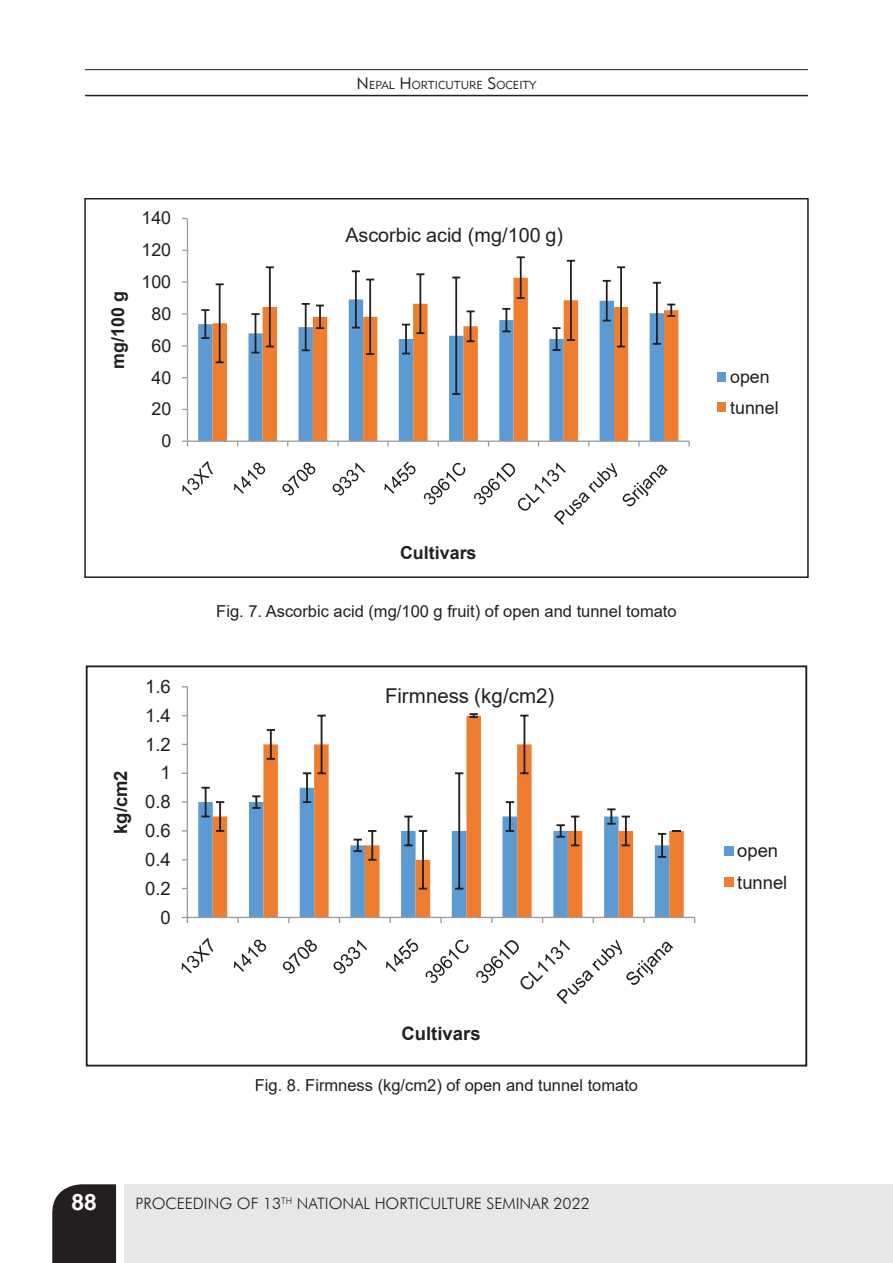
<style>
.page{position:relative;width:893px;height:1263px;background:#fff}
.page>*{position:absolute;margin:0;border:0;box-sizing:border-box;transform-origin:0 0}
.t1{font:700 22.5px "Helvetica";color:#fff}
.t2{font:20.4px "Arial";color:#231f20}
.t3{font:19.8px "Arial";color:#231f20}
.t4{font:18.45px/31.7px "Arial";color:#231f20}
.t5{font:700 18.45px "Arial";color:#231f20}
.t6{font:17.85px/30.6px "Arial";color:#231f20}
.t7{font:700 17.85px "Arial";color:#231f20}
.t8{font:16.5px "Arial";color:#231f20}
.t9{font:300 15.75px "Futura BT";color:#231f20}
.t10{font:11.55px "Geometric 415 BT Lite A";color:#231f20}
.s1{font-size:16.5px}
</style>
<div class="page">
<div style="left:125px;top:1184px;width:768px;height:79px;background:#e6e7e9"></div>
<div style="left:52px;top:1184px;width:64px;height:79px;background:#231f20"></div>
<hr style="left:85px;top:95px;width:723px;height:1px;background:#231f20">
<hr style="left:85px;top:69px;width:723px;height:1px;background:#231f20">
<svg style="left:198px;top:309px;width:15px;height:132px;background:#73a5d3"></svg>
<svg style="left:213px;top:278px;width:465px;height:163px"></svg>
<hr style="left:204px;top:310px;width:2px;height:28px;background:#231f20">
<svg style="left:201px;top:337px;width:8px;height:2px"></svg>
<svg style="left:201px;top:309px;width:8px;height:2px"></svg>
<hr style="left:255px;top:314px;width:1px;height:39px;background:#231f20">
<svg style="left:251px;top:313px;width:9px;height:2px"></svg>
<hr style="left:305px;top:304px;width:2px;height:46px;background:#231f20">
<svg style="left:302px;top:349px;width:8px;height:2px"></svg>
<svg style="left:302px;top:303px;width:8px;height:2px"></svg>
<hr style="left:355px;top:271px;width:2px;height:57px;background:#231f20">
<svg style="left:352px;top:270px;width:8px;height:2px"></svg>
<hr style="left:405px;top:325px;width:2px;height:29px;background:#231f20">
<hr style="left:455px;top:277px;width:2px;height:117px;background:#231f20">
<svg style="left:452px;top:393px;width:8px;height:2px"></svg>
<hr style="left:505px;top:309px;width:2px;height:22px;background:#231f20">
<svg style="left:502px;top:330px;width:8px;height:2px"></svg>
<svg style="left:502px;top:308px;width:8px;height:2px"></svg>
<svg style="left:552px;top:327px;width:9px;height:24px"></svg>
<hr style="left:606px;top:281px;width:2px;height:40px;background:#231f20">
<svg style="left:603px;top:280px;width:8px;height:2px"></svg>
<hr style="left:656px;top:283px;width:2px;height:61px;background:#231f20">
<svg style="left:653px;top:343px;width:8px;height:2px"></svg>
<svg style="left:653px;top:282px;width:8px;height:2px"></svg>
<hr style="left:219px;top:284px;width:2px;height:78px;background:#231f20">
<svg style="left:216px;top:361px;width:8px;height:2px"></svg>
<svg style="left:216px;top:283px;width:8px;height:2px"></svg>
<hr style="left:269px;top:267px;width:2px;height:80px;background:#231f20">
<svg style="left:266px;top:266px;width:8px;height:2px"></svg>
<hr style="left:319px;top:305px;width:2px;height:23px;background:#231f20">
<svg style="left:316px;top:327px;width:8px;height:2px"></svg>
<hr style="left:369px;top:280px;width:2px;height:74px;background:#231f20">
<svg style="left:366px;top:353px;width:8px;height:2px"></svg>
<hr style="left:419px;top:274px;width:2px;height:59px;background:#231f20">
<svg style="left:416px;top:332px;width:8px;height:2px"></svg>
<svg style="left:416px;top:273px;width:8px;height:2px"></svg>
<hr style="left:470px;top:311px;width:1px;height:30px;background:#231f20">
<svg style="left:466px;top:340px;width:9px;height:2px"></svg>
<svg style="left:466px;top:310px;width:9px;height:2px"></svg>
<hr style="left:520px;top:257px;width:2px;height:41px;background:#231f20">
<svg style="left:517px;top:297px;width:8px;height:2px"></svg>
<svg style="left:517px;top:256px;width:8px;height:2px"></svg>
<hr style="left:570px;top:261px;width:2px;height:79px;background:#231f20">
<svg style="left:567px;top:339px;width:8px;height:2px"></svg>
<svg style="left:567px;top:260px;width:8px;height:2px"></svg>
<hr style="left:620px;top:267px;width:2px;height:80px;background:#231f20">
<svg style="left:617px;top:266px;width:8px;height:2px"></svg>
<svg style="left:667px;top:304px;width:8px;height:13px"></svg>
<hr style="left:187px;top:218px;width:1px;height:223px;background:#9b9ca0">
<hr style="left:187px;top:441px;width:502px;height:1px;background:#9b9ca0">
<svg style="left:182px;top:441px;width:6px;height:6px"></svg>
<svg style="left:182px;top:461px;width:31px;height:34px"></svg>
<svg style="left:234px;top:463px;width:31px;height:31px"></svg>
<svg style="left:282px;top:463px;width:33px;height:32px"></svg>
<svg style="left:333px;top:463px;width:32px;height:32px"></svg>
<svg style="left:384px;top:461px;width:32px;height:33px"></svg>
<svg style="left:424px;top:463px;width:41px;height:41px"></svg>
<svg style="left:474px;top:463px;width:194px;height:62px"></svg>
<div style="left:717px;top:372px;width:9px;height:9px;background:#5c9ad3"></div>
<div style="left:717px;top:403px;width:9px;height:9px;background:#ee7d2f"></div>
<div style="left:84px;top:198px;width:725px;height:380px;border:2px solid #231f20"></div>
<svg style="left:198px;top:789px;width:15px;height:128px;background:#70a4d3"></svg>
<svg style="left:213px;top:716px;width:471px;height:201px"></svg>
<hr style="left:205px;top:788px;width:2px;height:28px;background:#231f20">
<svg style="left:201px;top:787px;width:9px;height:2px"></svg>
<svg style="left:252px;top:795px;width:8px;height:14px"></svg>
<hr style="left:306px;top:773px;width:2px;height:29px;background:#231f20">
<svg style="left:303px;top:801px;width:8px;height:2px"></svg>
<svg style="left:303px;top:772px;width:8px;height:2px"></svg>
<svg style="left:354px;top:839px;width:8px;height:13px"></svg>
<svg style="left:404px;top:816px;width:9px;height:30px"></svg>
<hr style="left:458px;top:773px;width:2px;height:116px;background:#231f20">
<svg style="left:455px;top:772px;width:8px;height:2px"></svg>
<hr style="left:509px;top:802px;width:2px;height:29px;background:#231f20">
<svg style="left:506px;top:830px;width:8px;height:2px"></svg>
<svg style="left:506px;top:801px;width:8px;height:2px"></svg>
<svg style="left:556px;top:824px;width:9px;height:14px"></svg>
<svg style="left:607px;top:808px;width:9px;height:17px"></svg>
<hr style="left:661px;top:834px;width:2px;height:23px;background:#231f20">
<svg style="left:658px;top:856px;width:8px;height:2px"></svg>
<svg style="left:658px;top:833px;width:8px;height:2px"></svg>
<hr style="left:219px;top:802px;width:2px;height:29px;background:#231f20">
<svg style="left:216px;top:830px;width:8px;height:2px"></svg>
<svg style="left:216px;top:801px;width:8px;height:2px"></svg>
<hr style="left:270px;top:730px;width:2px;height:29px;background:#231f20">
<svg style="left:267px;top:758px;width:8px;height:2px"></svg>
<svg style="left:267px;top:729px;width:8px;height:2px"></svg>
<hr style="left:321px;top:716px;width:1px;height:57px;background:#231f20">
<svg style="left:317px;top:772px;width:9px;height:2px"></svg>
<hr style="left:371px;top:831px;width:2px;height:29px;background:#231f20">
<svg style="left:368px;top:859px;width:8px;height:2px"></svg>
<svg style="left:368px;top:830px;width:8px;height:2px"></svg>
<hr style="left:422px;top:831px;width:2px;height:58px;background:#231f20">
<svg style="left:419px;top:830px;width:8px;height:2px"></svg>
<svg style="left:470px;top:713px;width:8px;height:5px"></svg>
<hr style="left:523px;top:716px;width:2px;height:57px;background:#231f20">
<svg style="left:520px;top:772px;width:9px;height:2px"></svg>
<hr style="left:574px;top:816px;width:2px;height:29px;background:#231f20">
<svg style="left:571px;top:844px;width:8px;height:2px"></svg>
<hr style="left:625px;top:816px;width:2px;height:29px;background:#231f20">
<svg style="left:622px;top:844px;width:8px;height:2px"></svg>
<svg style="left:672px;top:830px;width:9px;height:2px"></svg>
<hr style="left:187px;top:687px;width:1px;height:230px;background:#9b9ca0">
<hr style="left:187px;top:917px;width:508px;height:1px;background:#9b9ca0">
<svg style="left:182px;top:917px;width:6px;height:6px"></svg>
<svg style="left:181px;top:938px;width:32px;height:35px"></svg>
<svg style="left:234px;top:939px;width:32px;height:33px"></svg>
<svg style="left:283px;top:939px;width:34px;height:34px"></svg>
<svg style="left:334px;top:939px;width:33px;height:34px"></svg>
<svg style="left:386px;top:938px;width:32px;height:34px"></svg>
<svg style="left:425px;top:940px;width:44px;height:43px"></svg>
<svg style="left:476px;top:940px;width:197px;height:64px"></svg>
<div style="left:724px;top:846px;width:9px;height:9px;background:#5c9ad3"></div>
<div style="left:724px;top:878px;width:9px;height:9px;background:#ee7d2f"></div>
<div style="left:86px;top:665px;width:721px;height:401px;border:2px solid #231f20"></div>
<p class="t10" style="left:357px;top:78px;width:181px"><span class="s1">N</span>EPAL <span class="s1">H</span>ORTICUTURE <span class="s1">S</span>OCEITY</p>
<p class="t7" style="left:105px;top:368px;width:79px;rotate:-90deg">mg/100 g</p>
<p class="t6" style="left:142px;top:203px;width:31px">140</p>
<p class="t6" style="left:142px;top:234px;width:31px">120</p>
<p class="t6" style="left:142px;top:266px;width:31px">100</p>
<p class="t6" style="left:151px;top:298px;width:21px">80</p>
<p class="t6" style="left:151px;top:330px;width:21px">60</p>
<p class="t6" style="left:151px;top:362px;width:21px">40</p>
<p class="t6" style="left:151px;top:394px;width:21px">20</p>
<p class="t6" style="left:161px;top:425px;width:11px">0</p>
<p class="t5" style="left:108px;top:834px;width:65px;rotate:-90deg">kg/cm2</p>
<p class="t4" style="left:145px;top:670px;width:27px">1.6</p>
<p class="t4" style="left:145px;top:699px;width:27px">1.4</p>
<p class="t4" style="left:145px;top:728px;width:27px">1.2</p>
<p class="t4" style="left:160px;top:757px;width:12px">1</p>
<p class="t4" style="left:145px;top:786px;width:27px">0.8</p>
<p class="t4" style="left:145px;top:815px;width:27px">0.6</p>
<p class="t4" style="left:145px;top:843px;width:27px">0.4</p>
<p class="t4" style="left:145px;top:872px;width:27px">0.2</p>
<p class="t4" style="left:160px;top:901px;width:12px">0</p>
<p class="t3" style="left:345px;top:222px;width:219px">Ascorbic acid (mg/100 g)</p>
<p class="t7" style="left:400px;top:540px;width:78px">Cultivars</p>
<p class="t8" style="left:216px;top:600px;width:462px">Fig. 7. Ascorbic acid (mg/100 g fruit) of open and tunnel tomato</p>
<p class="t2" style="left:385px;top:682px;width:171px">Firmness (kg/cm2)</p>
<h1 class="t1" style="left:72px;top:1188px;width:27px">88</h1>
<p class="t5" style="left:401px;top:1020px;width:81px">Cultivars</p>
<p class="t8" style="left:255px;top:1073px;width:385px">Fig. 8. Firmness (kg/cm2) of open and tunnel tomato</p>
<p class="t9" style="left:136px;top:1194px;width:456px">PROCEEDING OF 13<sup>TH</sup> NATIONAL HORTICULTURE SEMINAR 2022</p>
<p class="t6" style="left:730px;top:361px;width:50px">open tunnel</p>
<p class="t4" style="left:737px;top:835px;width:52px">open tunnel</p>
</div>
